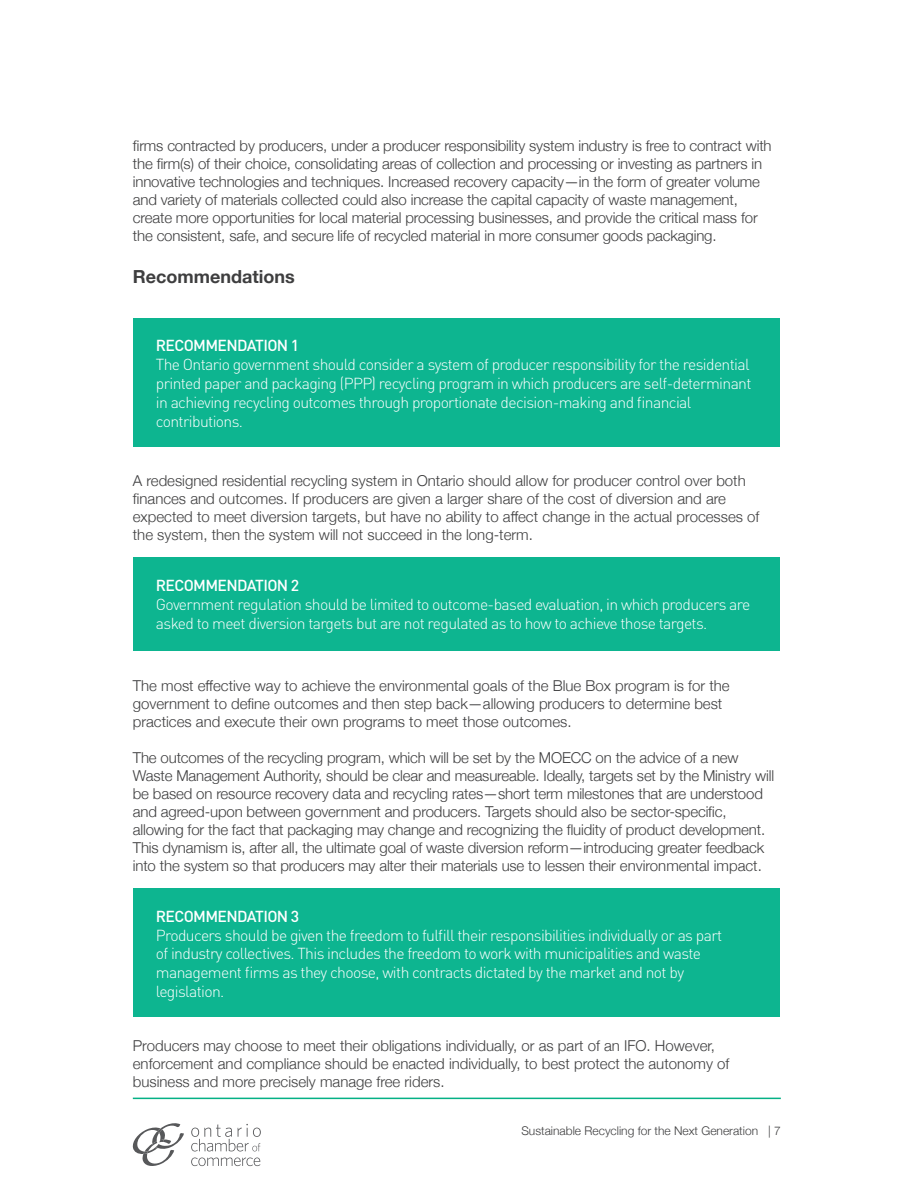
<style>
.page{position:relative;width:918px;height:1188px;background:#fff}
.page>*{position:absolute;margin:0;border:0;box-sizing:border-box;transform-origin:0 0}
.t1{font:700 18px "Helvetica Neue";color:#3e3e3f}
.t2{font:300 15.75px/18.9px "DIN";letter-spacing:-.04em;color:#fff}
.t3{font:500 15.75px "DIN";letter-spacing:-.04em;color:#fff}
.t4{font:300 15px/18px "Helvetica Neue";letter-spacing:-.01em;color:#3e3e3f}
.t5{font:300 12px "Helvetica Neue";color:#3e3e3f}
</style>
<div class="page">
<hr style="left:133px;top:1098px;width:648px;height:1px;background:#05b085">
<svg style="left:191px;top:1124px;width:70px;height:28px"></svg>
<svg style="left:191px;top:1158px;width:69px;height:8px"></svg>
<svg style="left:133px;top:1123px;width:51px;height:43px"></svg>
<div style="left:133px;top:318px;width:646px;height:128px;background:#0db590"></div>
<div style="left:133px;top:558px;width:646px;height:93px;background:#0db590"></div>
<div style="left:133px;top:888px;width:646px;height:129px;background:#0db590"></div>
<p class="t4" style="left:133px;top:135px;width:640px">firms contracted by producers, under a producer responsibility system industry is free to contract with the firm(s) of their choice, consolidating areas of collection and processing or investing as partners in innovative technologies and techniques. Increased recovery capacity—in the form of greater volume and variety of materials collected could also increase the capital capacity of waste management, create more opportunities for local material processing businesses, and provide the critical mass for the consistent, safe, and secure life of recycled material in more consumer goods packaging.</p>
<p class="t1" style="left:133px;top:262px;width:163px">Recommendations</p>
<p class="t3" style="left:156px;top:335px;width:145px">RECOMMENDATION 1</p>
<p class="t2" style="left:156px;top:355px;width:597px">The Ontario government should consider a system of producer responsibility for the residential printed paper and packaging (PPP) recycling program in which producers are self-determinant in achieving recycling outcomes through proportionate decision-making and financial contributions.</p>
<p class="t4" style="left:133px;top:471px;width:628px">A redesigned residential recycling system in Ontario should allow for producer control over both finances and outcomes. If producers are given a larger share of the cost of diversion and are expected to meet diversion targets, but have no ability to affect change in the actual processes of the system, then the system will not succeed in the long-term.</p>
<p class="t3" style="left:156px;top:575px;width:145px">RECOMMENDATION 2</p>
<p class="t2" style="left:156px;top:595px;width:596px">Government regulation should be limited to outcome-based evaluation, in which producers are asked to meet diversion targets but are not regulated as to how to achieve those targets.</p>
<p class="t4" style="left:133px;top:676px;width:598px">The most effective way to achieve the environmental goals of the Blue Box program is for the government to define outcomes and then step back—allowing producers to determine best practices and execute their own programs to meet those outcomes.</p>
<p class="t4" style="left:133px;top:748px;width:643px">The outcomes of the recycling program, which will be set by the MOECC on the advice of a new Waste Management Authority, should be clear and measureable. Ideally, targets set by the Ministry will be based on resource recovery data and recycling rates—short term milestones that are understood and agreed-upon between government and producers. Targets should also be sector-specific, allowing for the fact that packaging may change and recognizing the fluidity of product development.<br>This dynamism is, after all, the ultimate goal of waste diversion reform—introducing greater feedback into the system so that producers may alter their materials use to lessen their environmental impact.</p>
<p class="t3" style="left:156px;top:906px;width:145px">RECOMMENDATION 3</p>
<p class="t2" style="left:156px;top:925px;width:568px">Producers should be given the freedom to fulfill their responsibilities individually or as part of industry collectives. This includes the freedom to work with municipalities and waste management firms as they choose, with contracts dictated by the market and not by legislation.</p>
<p class="t4" style="left:133px;top:1036px;width:598px">Producers may choose to meet their obligations individually, or as part of an IFO. However, enforcement and compliance should be enacted individually, to best protect the autonomy of business and more precisely manage free riders.</p>
<p class="t5" style="left:521px;top:1121px;width:261px">Sustainable Recycling for the Next Generation | 7</p>
</div>
